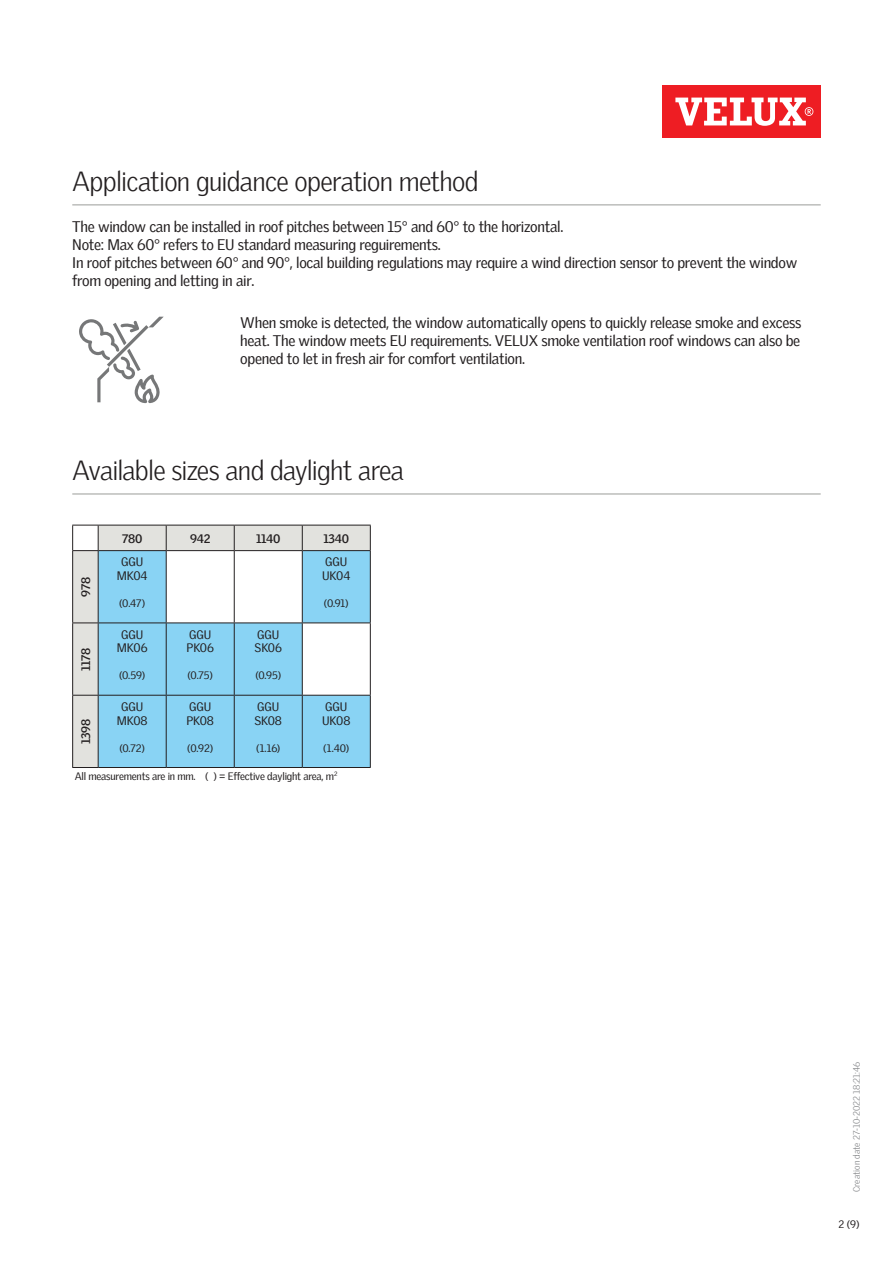
<style>
.page{position:relative;width:893px;height:1263px;background:#fff}
.page>*{position:absolute;margin:0;border:0;box-sizing:border-box;transform-origin:0 0}
.Headline_With_Line_B{font:300 27px "Velux Gothic";letter-spacing:-.025em;color:#231f20}
.Body_Regular{font:15px/18px "Velux Gothic";letter-spacing:-.02em;color:#231f20}
.TableText{font:12px "Velux Gothic";letter-spacing:-.005em;color:#231f20}
.TableHeader_TableTex{font:700 12px "Velux Gothic";letter-spacing:-.02em;color:#231f20}
.TableHeader{font:700 12px "Velux Gothic";letter-spacing:-.02em;color:#231f20}
.Body_Regular-2{font:10.5px "Velux Gothic";letter-spacing:-.02em;color:#231f20}
.TableText-2{font:10.5px "Velux Gothic";letter-spacing:-.005em;color:#231f20}
.t1{font:300 9px "Velux Gothic";color:#7c7e81}
</style>
<div class="page">
<div style="left:662px;top:85px;width:159px;height:53px;background:#ee1d23"></div>
<svg style="left:675px;top:98px;width:138px;height:28px"></svg>
<hr style="left:72px;top:493px;width:749px;height:2px;background:#bcbdbb">
<div style="left:73px;top:526px;width:297px;height:241px;background:#e2e2de"></div>
<svg style="left:99px;top:551px;width:271px;height:216px;fill:#89d3f4"></svg>
<hr style="left:98px;top:525px;width:68px;height:1px;background:#231f20">
<hr style="left:166px;top:525px;width:68px;height:1px;background:#231f20">
<svg style="left:166px;top:525px;width:1px;height:25px"></svg>
<hr style="left:234px;top:525px;width:68px;height:1px;background:#231f20">
<svg style="left:234px;top:525px;width:1px;height:25px"></svg>
<hr style="left:302px;top:525px;width:69px;height:1px;background:#231f20">
<svg style="left:302px;top:525px;width:1px;height:25px"></svg>
<svg style="left:370px;top:525px;width:1px;height:25px"></svg>
<svg style="left:72px;top:525px;width:27px;height:26px"></svg>
<hr style="left:72px;top:551px;width:1px;height:71px;background:#231f20">
<hr style="left:98px;top:550px;width:68px;height:1px;background:#231f20">
<hr style="left:98px;top:551px;width:1px;height:71px;background:#231f20">
<hr style="left:166px;top:550px;width:68px;height:1px;background:#231f20">
<hr style="left:166px;top:551px;width:1px;height:71px;background:#231f20">
<hr style="left:234px;top:550px;width:68px;height:1px;background:#231f20">
<hr style="left:234px;top:551px;width:1px;height:71px;background:#231f20">
<hr style="left:302px;top:550px;width:69px;height:1px;background:#231f20">
<hr style="left:302px;top:551px;width:1px;height:71px;background:#231f20">
<hr style="left:370px;top:551px;width:1px;height:71px;background:#231f20">
<svg style="left:72px;top:622px;width:26px;height:1px"></svg>
<hr style="left:72px;top:623px;width:1px;height:72px;background:#231f20">
<hr style="left:98px;top:622px;width:68px;height:1px;background:#231f20">
<hr style="left:98px;top:623px;width:1px;height:72px;background:#231f20">
<hr style="left:166px;top:622px;width:68px;height:1px;background:#231f20">
<hr style="left:166px;top:623px;width:1px;height:72px;background:#231f20">
<hr style="left:234px;top:622px;width:68px;height:1px;background:#231f20">
<hr style="left:234px;top:623px;width:1px;height:72px;background:#231f20">
<hr style="left:302px;top:622px;width:69px;height:1px;background:#231f20">
<hr style="left:302px;top:623px;width:1px;height:72px;background:#231f20">
<hr style="left:370px;top:623px;width:1px;height:72px;background:#231f20">
<svg style="left:72px;top:695px;width:26px;height:1px"></svg>
<hr style="left:72px;top:696px;width:1px;height:71px;background:#231f20">
<svg style="left:72px;top:767px;width:26px;height:1px"></svg>
<hr style="left:98px;top:695px;width:68px;height:1px;background:#231f20">
<hr style="left:98px;top:696px;width:1px;height:71px;background:#231f20">
<hr style="left:98px;top:767px;width:68px;height:1px;background:#231f20">
<hr style="left:166px;top:695px;width:68px;height:1px;background:#231f20">
<hr style="left:166px;top:696px;width:1px;height:71px;background:#231f20">
<hr style="left:166px;top:767px;width:68px;height:1px;background:#231f20">
<hr style="left:234px;top:695px;width:68px;height:1px;background:#231f20">
<hr style="left:234px;top:696px;width:1px;height:71px;background:#231f20">
<hr style="left:234px;top:767px;width:68px;height:1px;background:#231f20">
<hr style="left:302px;top:695px;width:69px;height:1px;background:#231f20">
<hr style="left:302px;top:696px;width:1px;height:71px;background:#231f20">
<hr style="left:370px;top:696px;width:1px;height:71px;background:#231f20">
<hr style="left:302px;top:767px;width:69px;height:1px;background:#231f20">
<hr style="left:72px;top:204px;width:749px;height:2px;background:#bcbdbb">
<svg style="left:79px;top:317px;width:85px;height:86px"></svg>
<p class="Headline_With_Line_B" style="left:72px;top:161px;width:408px">Application guidance operation method</p>
<p class="Body_Regular" style="left:72px;top:216px;width:493px">The window can be installed in roof pitches between 15° and 60° to the horizontal.</p>
<p class="Body_Regular" style="left:72px;top:234px;width:370px">Note: Max 60° refers to EU standard measuring reguirements.</p>
<p class="Body_Regular" style="left:72px;top:252px;width:726px">In roof pitches between 60° and 90°, local building regulations may require a wind direction sensor to prevent the window from opening and letting in air.</p>
<p class="Body_Regular" style="left:240px;top:313px;width:563px;text-align:justify">When smoke is detected, the window automatically opens to quickly release smoke and excess heat. The window meets EU requirements. VELUX smoke ventilation roof windows can also be opened to let in fresh air for comfort ventilation.</p>
<p class="Headline_With_Line_B" style="left:72px;top:450px;width:333px">Available sizes and daylight area</p>
<p class="TableHeader" style="left:77px;top:597px;width:21px;rotate:-90deg">978</p>
<p class="TableHeader" style="left:77px;top:671px;width:25px;rotate:-90deg">1178</p>
<p class="TableHeader_TableTex" style="left:122px;top:529px;width:22px">780</p>
<p class="TableHeader_TableTex" style="left:190px;top:529px;width:22px">942</p>
<p class="TableHeader_TableTex" style="left:256px;top:529px;width:26px">1140</p>
<p class="TableHeader_TableTex" style="left:323px;top:529px;width:27px">1340</p>
<p class="TableText" style="left:121px;top:553px;width:24px">GGU</p>
<p class="TableText" style="left:117px;top:566px;width:32px">MK04</p>
<p class="TableText-2" style="left:119px;top:595px;width:28px">(0.47)</p>
<p class="TableText" style="left:121px;top:625px;width:24px">GGU</p>
<p class="TableText" style="left:117px;top:639px;width:32px">MK06</p>
<p class="TableText-2" style="left:119px;top:667px;width:28px">(0.59)</p>
<p class="TableText" style="left:189px;top:625px;width:24px">GGU</p>
<p class="TableText" style="left:187px;top:639px;width:29px">PK06</p>
<p class="TableText-2" style="left:187px;top:667px;width:27px">(0.75)</p>
<p class="TableText" style="left:257px;top:625px;width:24px">GGU</p>
<p class="TableText" style="left:255px;top:639px;width:29px">SK06</p>
<p class="TableText-2" style="left:255px;top:667px;width:27px">(0.95)</p>
<p class="TableText" style="left:325px;top:553px;width:24px">GGU</p>
<p class="TableText" style="left:322px;top:566px;width:30px">UK04</p>
<p class="TableText-2" style="left:324px;top:595px;width:26px">(0.91)</p>
<p class="TableText" style="left:325px;top:698px;width:24px">GGU</p>
<p class="TableText" style="left:322px;top:711px;width:30px">UK08</p>
<p class="TableText-2" style="left:323px;top:740px;width:28px">(1.40)</p>
<p class="Body_Regular-2" style="left:75px;top:768px;width:264px">All measurements are in mm. ( ) = Effective daylight area, m<sup>2</sup></p>
<p class="TableText" style="left:121px;top:698px;width:24px">GGU</p>
<p class="TableText" style="left:117px;top:711px;width:32px">MK08</p>
<p class="TableText-2" style="left:119px;top:740px;width:27px">(0.72)</p>
<p class="TableText" style="left:189px;top:698px;width:24px">GGU</p>
<p class="TableText" style="left:186px;top:711px;width:29px">PK08</p>
<p class="TableText-2" style="left:187px;top:740px;width:27px">(0.92)</p>
<p class="TableText" style="left:257px;top:698px;width:24px">GGU</p>
<p class="TableText" style="left:254px;top:711px;width:29px">SK08</p>
<p class="TableText-2" style="left:256px;top:740px;width:26px">(1.16)</p>
<p class="TableHeader" style="left:77px;top:744px;width:27px;rotate:-90deg">1398</p>
<p class="t1" style="left:850px;top:1192px;width:132px;rotate:-90deg">Creation date 27-10-2022 18:21:46</p>
<p class="Body_Regular-2" style="left:839px;top:1216px;width:22px">2 (9)</p>
</div>
